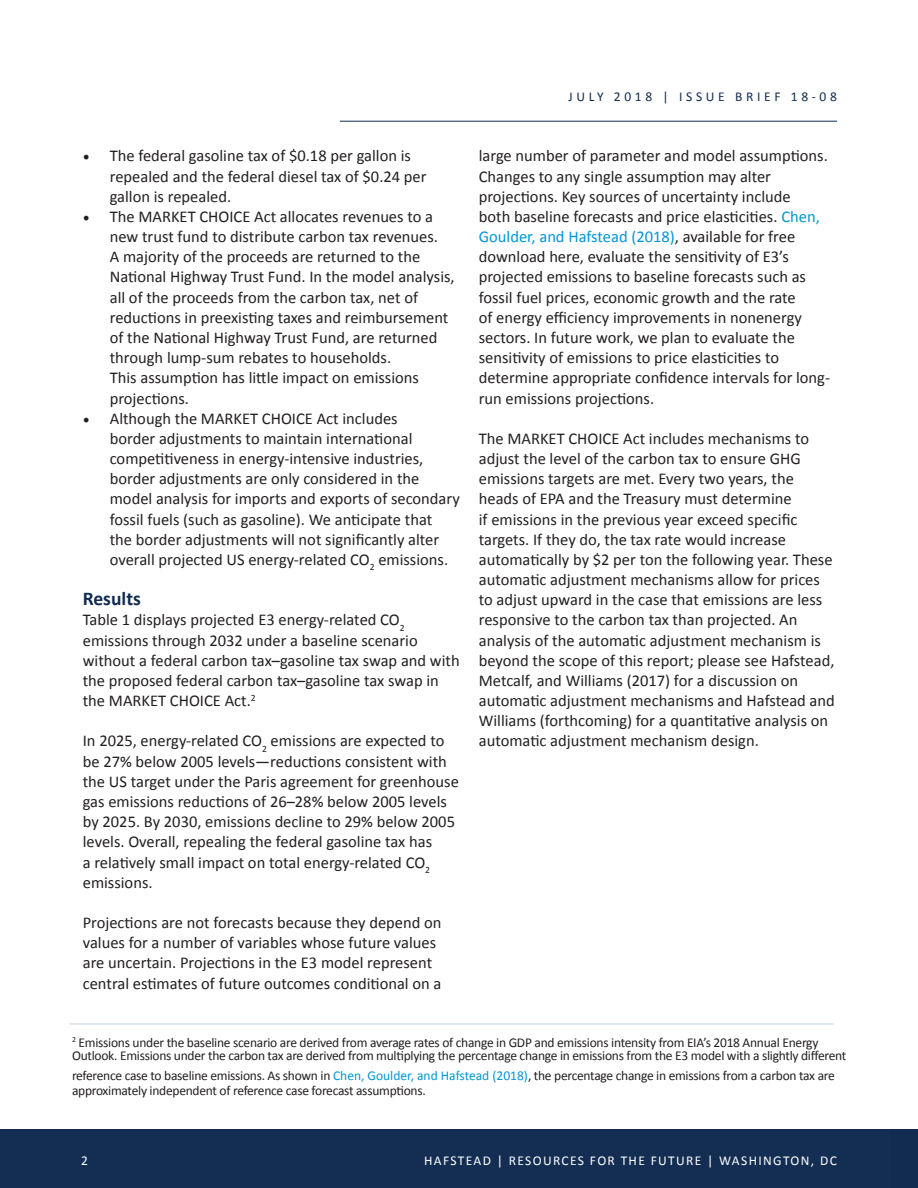
<style>
.page{position:relative;width:918px;height:1188px;background:#fff}
.page>*{position:absolute;margin:0;border:0;box-sizing:border-box;transform-origin:0 0}
.t1{font:700 19.5px "Calibri";color:#112c50}
.t2{font:16.5px/20.1px "Calibri";color:#231f20}
.t3{font:13.5px/13.5px "Calibri";letter-spacing:-.02em;color:#231f20}
.t4{font:13.5px "Calibri";letter-spacing:.1em;color:#fff}
.t5{font:13.5px "Calibri";letter-spacing:.27em;color:#112c50}
.s1{font-family:"Minion Pro";font-size:18px}
.s2{color:#0096d6}
</style>
<div class="page">
<div style="left:0;top:1130px;width:918px;height:58px;background:#112c50"></div>
<hr style="left:340px;top:121px;width:497px;height:1px;background:#112c50">
<hr style="left:70px;top:1024px;width:764px;height:1px;background:#bfd3e3">
<p class="t2" style="left:110px;top:146px;width:318px;text-indent:-27px"><span class="s1">•</span> The federal gasoline tax of $0.18 per gallon is repealed and the federal diesel tax of $0.24 per gallon is repealed.</p>
<p class="t2" style="left:110px;top:206px;width:346px;text-indent:-27px"><span class="s1">•</span> The MARKET CHOICE Act allocates revenues to a new trust fund to distribute carbon tax revenues.<br>A majority of the proceeds are returned to the National Highway Trust Fund. In the model analysis, all of the proceeds from the carbon tax, net of reductions in preexisting taxes and reimbursement of the National Highway Trust Fund, are returned through lump-sum rebates to households.<br>This assumption has little impact on emissions projections.</p>
<p class="t2" style="left:110px;top:408px;width:352px;text-indent:-27px"><span class="s1">•</span> Although the MARKET CHOICE Act includes<br>border adjustments to maintain international competitiveness in energy-intensive industries, border adjustments are only considered in the model analysis for imports and exports of secondary fossil fuels (such as gasoline). We anticipate that<br>the border adjustments will not significantly alter overall projected US energy-related CO<sub>2</sub> emissions.</p>
<p class="t1" style="left:83px;top:586px;width:60px">Results</p>
<p class="t2" style="left:83px;top:610px;width:378px">Table 1 displays projected E3 energy-related CO<sub>2 </sub>emissions through 2032 under a baseline scenario without a federal carbon tax–gasoline tax swap and with the proposed federal carbon tax–gasoline tax swap in the MARKET CHOICE Act.<sup>2</sup></p>
<p class="t2" style="left:83px;top:731px;width:378px">In 2025, energy-related CO<sub>2</sub> emissions are expected to be 27% below 2005 levels—reductions consistent with the US target under the Paris agreement for greenhouse gas emissions reductions of 26–28% below 2005 levels by 2025. By 2030, emissions decline to 29% below 2005 levels. Overall, repealing the federal gasoline tax has<br>a relatively small impact on total energy-related CO<sub>2 </sub>emissions.</p>
<p class="t2" style="left:83px;top:913px;width:360px">Projections are not forecasts because they depend on values for a number of variables whose future values are uncertain. Projections in the E3 model represent central estimates of future outcomes conditional on a</p>
<p class="t5" style="left:569px;top:88px;width:270px">JULY 2018 | ISSUE BRIEF 18-08</p>
<p class="t2" style="left:479px;top:146px;width:353px">large number of parameter and model assumptions.<br>Changes to any single assumption may alter projections. Key sources of uncertainty include<br>both baseline forecasts and price elasticities. <span class="s2">Chen, Goulder, and Hafstead (2018)</span>, available for free download here, evaluate the sensitivity of E3’s projected emissions to baseline forecasts such as fossil fuel prices, economic growth and the rate<br>of energy efficiency improvements in nonenergy sectors. In future work, we plan to evaluate the sensitivity of emissions to price elasticities to determine appropriate confidence intervals for long&shy;run emissions projections.</p>
<p class="t2" style="left:479px;top:428px;width:358px">The MARKET CHOICE Act includes mechanisms to adjust the level of the carbon tax to ensure GHG emissions targets are met. Every two years, the heads of EPA and the Treasury must determine<br>if emissions in the previous year exceed specific targets. If they do, the tax rate would increase automatically by $2 per ton the following year. These automatic adjustment mechanisms allow for prices to adjust upward in the case that emissions are less responsive to the carbon tax than projected. An analysis of the automatic adjustment mechanism is beyond the scope of this report; please see Hafstead, Metcalf, and Williams (2017) for a discussion on automatic adjustment mechanisms and Hafstead and Williams (forthcoming) for a quantitative analysis on automatic adjustment mechanism design.</p>
<p class="t3" style="left:72px;top:1035px;width:776px"><sup>2</sup> Emissions under the baseline scenario are derived from average rates of change in GDP and emissions intensity from EIA’s 2018 Annual Energy<br>Outlook. Emissions under the carbon tax are derived from multiplying the percentage change in emissions from the E3 model with a slightly different</p>
<p class="t3" style="left:72px;top:1068px;width:764px;line-height:15px">reference case to baseline emissions. As shown in <span class="s2">Chen, Goulder, and Hafstead (2018)</span>, the percentage change in emissions from a carbon tax are approximately independent of reference case forecast assumptions.</p>
<p class="t4" style="left:81px;top:1152px;width:8px">2</p>
<p class="t4" style="left:424px;top:1152px;width:414px">HAFSTEAD | RESOURCES FOR THE FUTURE | WASHINGTON, DC</p>
</div>
